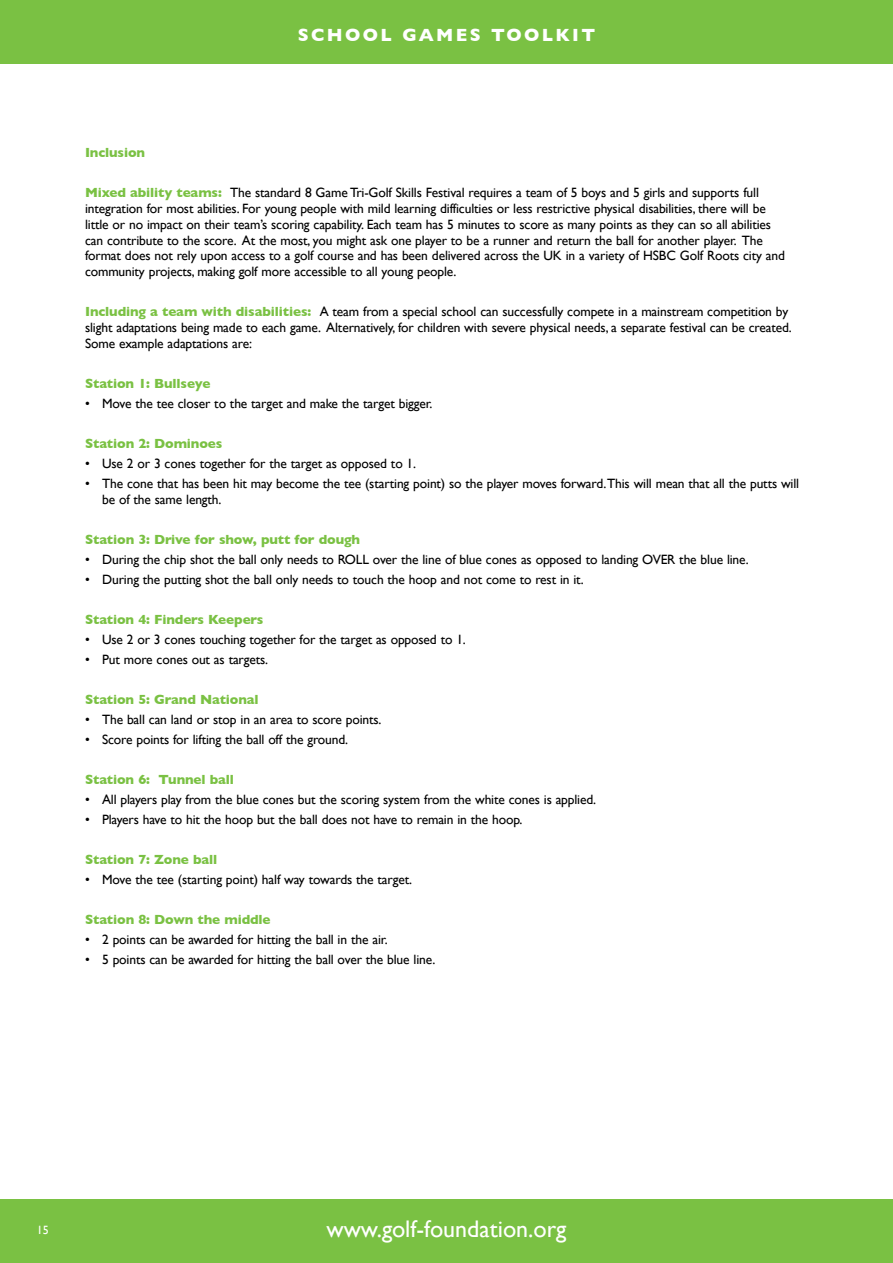
<style>
.page{position:relative;width:893px;height:1263px;background:#fff}
.page>*{position:absolute;margin:0;border:0;box-sizing:border-box;transform-origin:0 0}
.t1{font:24px "Gill Sans";color:#fff}
.t2{font:700 18px "Gill Sans";letter-spacing:.13em;color:#fff}
.t3{font:13.5px/15.8px "Gill Sans";letter-spacing:-.01em;color:#000}
.t4{font:700 13.5px "Gill Sans";letter-spacing:-.01em;color:#7ac143}
.t5{font:12px "Gill Sans";color:#fff}
.s1{font-weight:700;color:#7ac143}
</style>
<div class="page">
<div style="left:0;top:0;width:893px;height:64px;background:#7ac143"></div>
<div style="left:0;top:1199px;width:893px;height:64px;background:#7ac143"></div>
<h2 class="t2" style="left:298px;top:24px;width:299px">SCHOOL GAMES TOOLKIT</h2>
<p class="t4" style="left:85px;top:145px;width:62px">Inclusion</p>
<p class="t3" style="left:85px;top:185px;width:701px"><span class="s1">Mixed ability teams:</span> The standard 8 Game Tri-Golf Skills Festival requires a team of 5 boys and 5 girls and supports full integration for most abilities. For young people with mild learning difficulties or less restrictive physical disabilities, there will be little or no impact on their team’s scoring capability. Each team has 5 minutes to score as many points as they can so all abilities can contribute to the score. At the most, you might ask one player to be a runner and return the ball for another player. The format does not rely upon access to a golf course and has been delivered across the UK in a variety of HSBC Golf Roots city and community projects, making golf more accessible to all young people.</p>
<p class="t3" style="left:85px;top:304px;width:708px"><span class="s1">Including a team with disabilities:</span> A team from a special school can successfully compete in a mainstream competition by slight adaptations being made to each game. Alternatively, for children with severe physical needs, a separate festival can be created.<br>Some example adaptations are:</p>
<p class="t4" style="left:85px;top:375px;width:127px">Station 1: Bullseye</p>
<p class="t3" style="left:85px;top:395px;width:349px">• Move the tee closer to the target and make the target bigger.</p>
<p class="t4" style="left:85px;top:435px;width:139px">Station 2: Dominoes</p>
<p class="t3" style="left:85px;top:455px;width:333px">• Use 2 or 3 cones together for the target as opposed to 1.</p>
<p class="t3" style="left:102px;top:475px;width:699px;text-indent:-17px">• The cone that has been hit may become the tee (starting point) so the player moves forward.This will mean that all the putts will be of the same length.</p>
<p class="t4" style="left:85px;top:531px;width:277px">Station 3: Drive for show, putt for dough</p>
<p class="t3" style="left:85px;top:551px;width:665px">• During the chip shot the ball only needs to ROLL over the line of blue cones as opposed to landing OVER the blue line.</p>
<p class="t3" style="left:85px;top:571px;width:500px">• During the putting shot the ball only needs to touch the hoop and not come to rest in it.</p>
<p class="t4" style="left:85px;top:611px;width:180px">Station 4: Finders Keepers</p>
<p class="t3" style="left:85px;top:631px;width:382px">• Use 2 or 3 cones touching together for the target as opposed to 1.</p>
<p class="t3" style="left:85px;top:651px;width:185px">• Put more cones out as targets.</p>
<p class="t4" style="left:85px;top:691px;width:175px">Station 5: Grand National</p>
<p class="t3" style="left:85px;top:711px;width:298px">• The ball can land or stop in an area to score points.</p>
<p class="t3" style="left:85px;top:731px;width:265px">• Score points for lifting the ball off the ground.</p>
<p class="t4" style="left:85px;top:771px;width:150px">Station 6: Tunnel ball</p>
<p class="t3" style="left:85px;top:791px;width:513px">• All players play from the blue cones but the scoring system from the white cones is applied.</p>
<p class="t3" style="left:85px;top:811px;width:439px">• Players have to hit the hoop but the ball does not have to remain in the hoop.</p>
<p class="t4" style="left:85px;top:851px;width:134px">Station 7: Zone ball</p>
<p class="t3" style="left:85px;top:871px;width:328px">• Move the tee (starting point) half way towards the target.</p>
<p class="t4" style="left:85px;top:911px;width:187px">Station 8: Down the middle</p>
<p class="t3" style="left:85px;top:931px;width:304px">• 2 points can be awarded for hitting the ball in the air.</p>
<p class="t3" style="left:85px;top:951px;width:352px">• 5 points can be awarded for hitting the ball over the blue line.</p>
<p class="t5" style="left:37px;top:1223px;width:13px">15</p>
<h1 class="t1" style="left:326px;top:1214px;width:242px">www.golf-foundation.org</h1>
</div>
